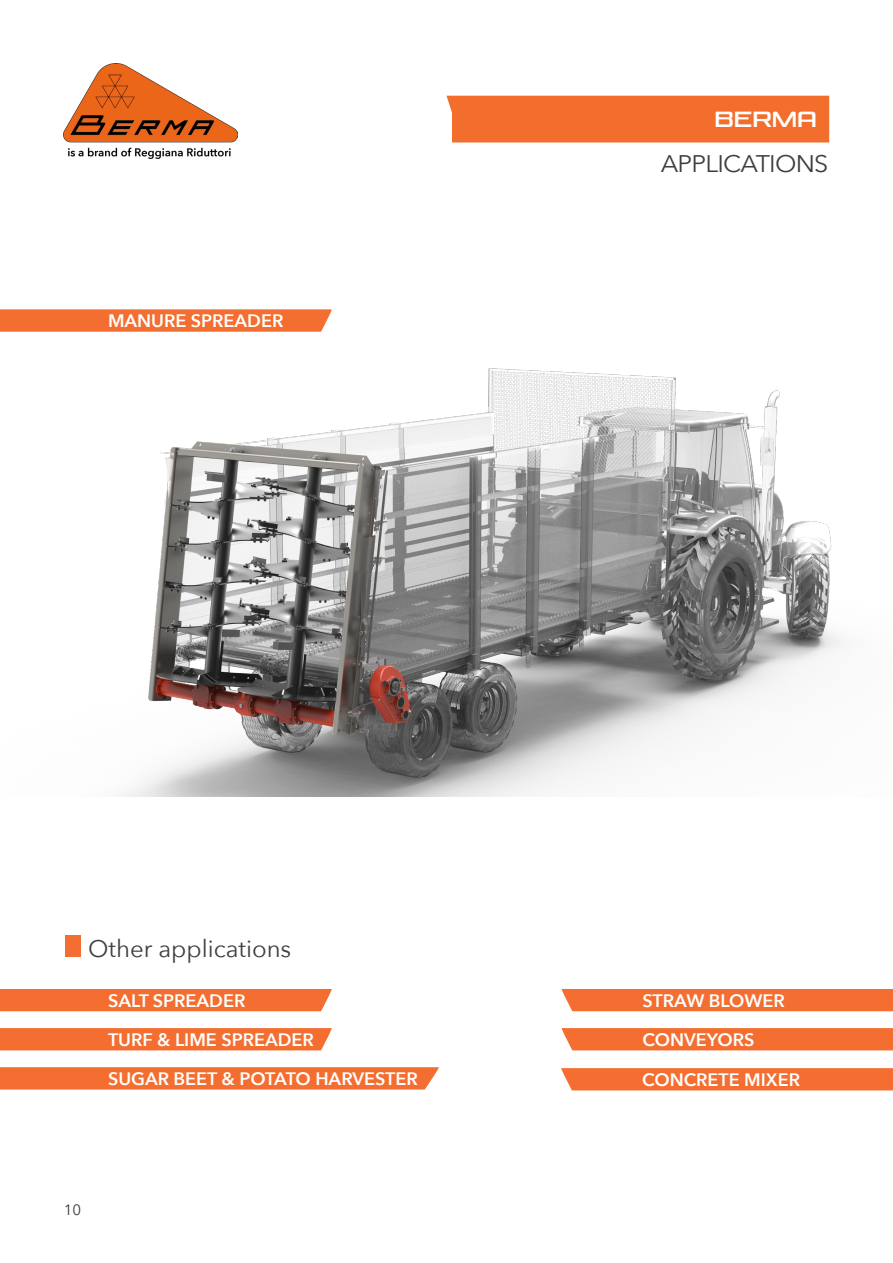
<style>
.page{position:relative;width:893px;height:1263px;background:#fff}
.page>*{position:absolute;margin:0;border:0;box-sizing:border-box;transform-origin:0 0}
.t1{font:24px "Avenir Next";color:#3e3e3f}
.t2{font:24px "Avenir Next";letter-spacing:-.03em;color:#3e3e3f;scale:1.05 1}
.t3{font:21px "Venus Rising Rg";color:#fff;scale:.91 1}
.t4{font:600 18px "Avenir Next";color:#fff}
.t5{font:15px "Avenir Next";color:#3e3e3f}
</style>
<div class="page">
<img style="left:64px;top:64px;width:174px;height:95px">
<div style="left:446px;top:96px;width:383px;height:46px;background:#f36e2d"></div>
<div style="left:0;top:989px;width:332px;height:22px;background:#f36e30"></div>
<div style="left:0;top:1028px;width:332px;height:22px;background:#f36e30"></div>
<div style="left:0;top:1067px;width:439px;height:22px;background:#f36e30"></div>
<div style="left:561px;top:989px;width:332px;height:22px;background:#f36e30"></div>
<div style="left:561px;top:1028px;width:332px;height:22px;background:#f36e30"></div>
<div style="left:561px;top:1068px;width:332px;height:22px;background:#f36e30"></div>
<img style="left:122px;top:368px;width:722px;height:429px">
<svg style="left:0;top:309px;width:332px;height:23px;background:#f37439"></svg>
<div style="left:65px;top:936px;width:16px;height:21px;background:#f36e30"></div>
<p class="t4" style="left:108px;top:310px;width:177px">MANURE SPREADER</p>
<p class="t3" style="left:714px;top:104px;width:114px">BERMA</p>
<p class="t2" style="left:661px;top:149px;width:161px">APPLICATIONS</p>
<p class="t1" style="left:88px;top:934px;width:205px">Other applications</p>
<p class="t4" style="left:108px;top:990px;width:139px">SALT SPREADER</p>
<p class="t4" style="left:108px;top:1029px;width:207px">TURF &amp; LIME SPREADER</p>
<p class="t4" style="left:108px;top:1068px;width:311px">SUGAR BEET &amp; POTATO HARVESTER</p>
<p class="t5" style="left:64px;top:1201px;width:19px">10</p>
<p class="t4" style="left:642px;top:990px;width:144px">STRAW BLOWER</p>
<p class="t4" style="left:642px;top:1029px;width:113px">CONVEYORS</p>
<p class="t4" style="left:642px;top:1069px;width:159px">CONCRETE MIXER</p>
</div>
